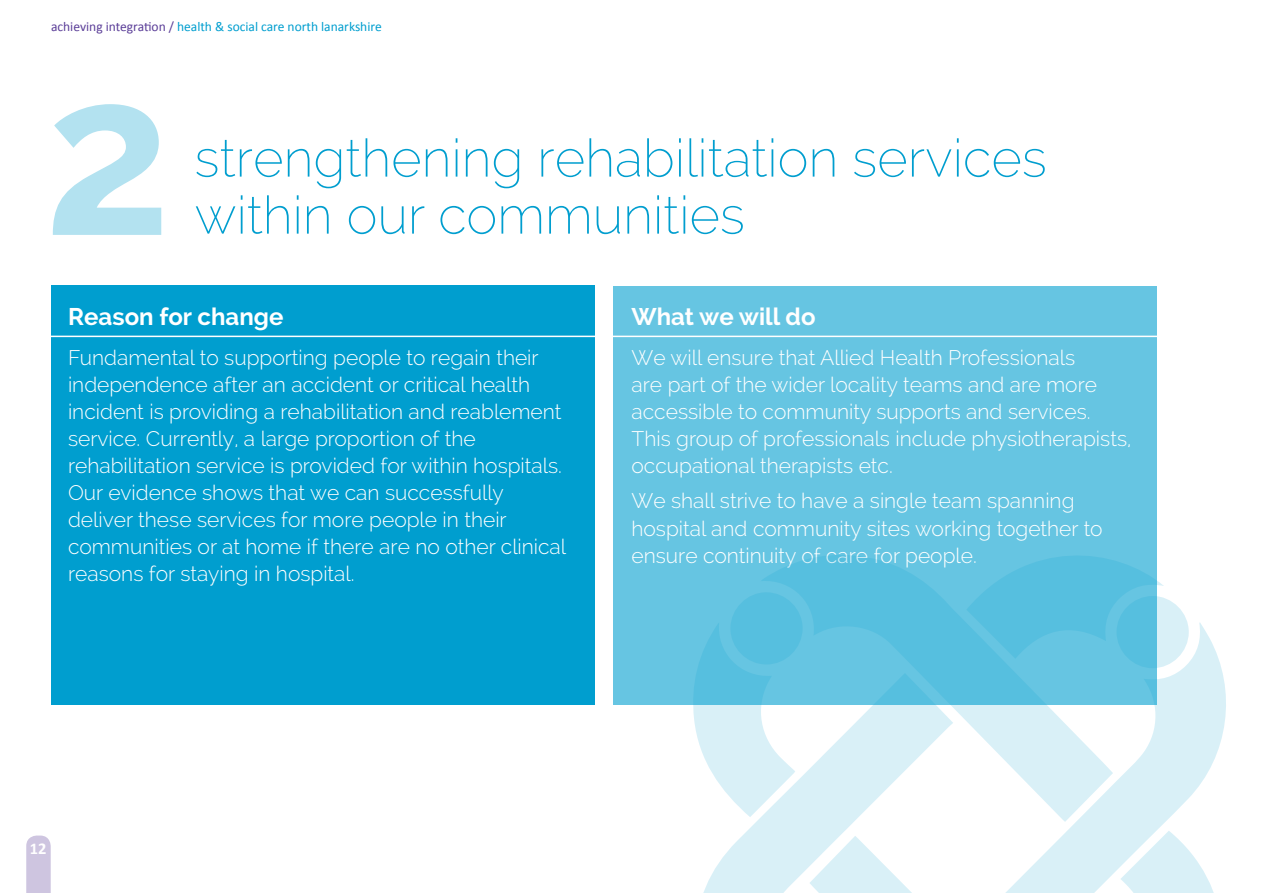
<style>
.page{position:relative;width:1263px;height:893px;background:#fff}
.page>*{position:absolute;margin:0;border:0;box-sizing:border-box;transform-origin:0 0}
.t1{font:700 225px "Raleway";color:#b3e2f0}
.t2{font:200 52.5px "Raleway";color:#009ecf}
.t3{font:700 24px "Raleway";color:#fff}
.t4{font:300 21px/27px "Raleway";color:#fff}
.t5{font:700 16.5px "Calibri";color:#fff}
.t6{font:13.5px "Calibri";color:#009ecf}
.s1{color:#5b3e98}
</style>
<div class="page">
<svg style="left:26px;top:835px;width:25px;height:58px"></svg>
<div style="left:613px;top:286px;width:544px;height:419px;background:#66c5e2"></div>
<div style="left:51px;top:285px;width:544px;height:420px;background:#009ecf"></div>
<hr style="left:46px;top:336px;width:1128px;height:1px;background:#fff">
<svg style="left:762px;top:555px;width:203px;height:165px;fill:#56bfdf"></svg>
<svg style="left:703px;top:673px;width:250px;height:220px;fill:#d9f0f7"></svg>
<svg style="left:965px;top:622px;width:261px;height:209px;fill:#d9f0f7"></svg>
<svg style="left:966px;top:556px;width:198px;height:103px"></svg>
<svg style="left:693px;top:623px;width:102px;height:194px"></svg>
<div style="left:730px;top:592px;width:73px;height:72px;background:#56bfdf;border-radius:50%"></div>
<svg style="left:1116px;top:596px;width:73px;height:72px;fill:#56bfdf"></svg>
<svg style="left:809px;top:831px;width:405px;height:62px"></svg>
<p class="t6" style="left:51px;top:18px;width:332px"><span class="s1">achieving integration /</span> health &amp; social care north lanarkshire</p>
<h1 class="t1" style="left:44px;top:27px;width:130px">2</h1>
<h2 class="t2" style="left:195px;top:127px;width:854px">strengthening rehabilitation services</h2>
<h2 class="t2" style="left:195px;top:184px;width:552px">within our communities</h2>
<p class="t3" style="left:68px;top:303px;width:217px">Reason for change</p>
<p class="t4" style="left:68px;top:344px;width:500px">Fundamental to supporting people to regain their independence after an accident or critical health incident is providing a rehabilitation and reablement service. Currently, a large proportion of the rehabilitation service is provided for within hospitals.<br>Our evidence shows that we can successfully deliver these services for more people in their communities or at home if there are no other clinical reasons for staying in hospital.</p>
<p class="t3" style="left:631px;top:303px;width:186px">What we will do</p>
<p class="t4" style="left:631px;top:344px;width:501px">We will ensure that Allied Health Professionals<br>are part of the wider locality teams and are more accessible to community supports and services.<br>This group of professionals include physiotherapists, occupational therapists etc.</p>
<p class="t4" style="left:631px;top:487px;width:473px">We shall strive to have a single team spanning hospital and community sites working together to ensure continuity of care for people.</p>
<p class="t5" style="left:30px;top:838px;width:18px">12</p>
</div>
